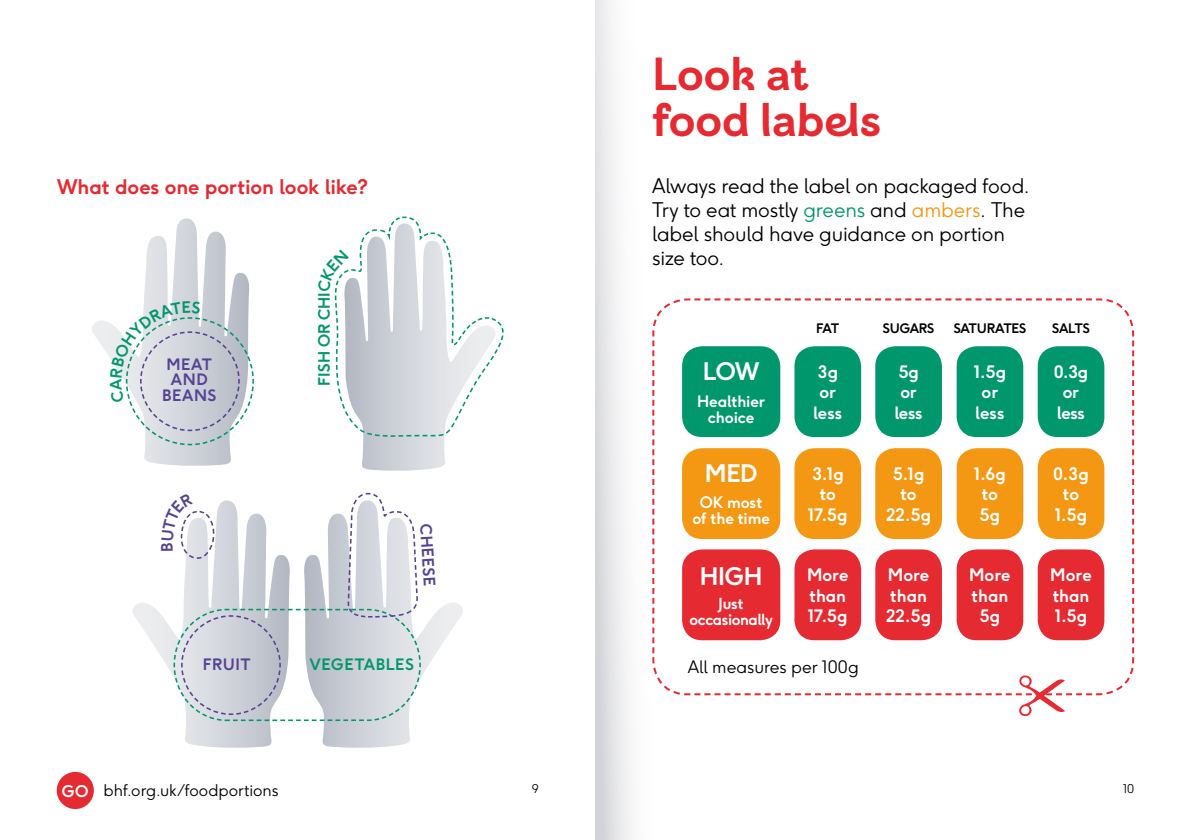
<style>
.page{position:relative;width:1191px;height:840px;background:#fff}
.page>*{position:absolute;margin:0;border:0;box-sizing:border-box;transform-origin:0 0}
.t1{font:700 46px/46px "BHF";color:#e62a32}
.t2{font:700 24px "F37 Ginger";letter-spacing:-.02em;color:#fff}
.t3{font:300 20px/24px "F37 Ginger";letter-spacing:-.005em;color:#000}
.t4{font:700 20px "F37 Ginger";letter-spacing:-.005em;color:#e62a32}
.t5{font:700 17px/20.4px "F37 Ginger";letter-spacing:-.005em;color:#fff;text-align:center}
.t6{font:300 17px "F37 Ginger";color:#000}
.t7{font:300 16px "F37 Ginger";color:#000}
.t8{font:700 15.6px/16px "F37 Ginger";letter-spacing:-.01em;color:#fff;text-align:center}
.t9{font:700 15.6px/15.6px "F37 Ginger";letter-spacing:.035em;color:#564294;text-align:center}
.t10{font:700 15.6px "F37 Ginger";letter-spacing:.025em;color:#00976d}
.t11{font:700 15.2px/16px "F37 Ginger";letter-spacing:-.03em;color:#fff;text-align:center}
.t12{font:700 13px "F37 Ginger";letter-spacing:-.025em;color:#000}
.t13{font:300 12px "F37 Ginger";color:#000}
.s1{font-weight:700;color:#fff}
.s2{color:#00976d}
.s3{color:#f49712}
</style>
<div class="page">
<svg style="left:595px;top:0;width:36px;height:839px"></svg>
<div style="left:57px;top:771px;width:37px;height:37px;background:#e62a32;border-radius:50%"></div>
<svg style="left:652px;top:298px;width:483px;height:398px"></svg>
<svg style="left:694px;top:674px;width:400px;height:42px"></svg>
<div style="left:794px;top:346px;width:67px;height:91px;background:#00976d;border-radius:20px"></div>
<div style="left:794px;top:448px;width:67px;height:90px;background:#f49712;border-radius:20px"></div>
<div style="left:794px;top:549px;width:67px;height:91px;background:#e62a32;border-radius:20px"></div>
<div style="left:956px;top:346px;width:67px;height:91px;background:#00976d;border-radius:20px"></div>
<div style="left:956px;top:448px;width:67px;height:90px;background:#f49712;border-radius:20px"></div>
<div style="left:956px;top:549px;width:67px;height:91px;background:#e62a32;border-radius:20px"></div>
<div style="left:875px;top:346px;width:67px;height:91px;background:#00976d;border-radius:20px"></div>
<div style="left:875px;top:448px;width:67px;height:90px;background:#f49712;border-radius:20px"></div>
<div style="left:875px;top:549px;width:67px;height:91px;background:#e62a32;border-radius:20px"></div>
<div style="left:1037px;top:346px;width:67px;height:91px;background:#00976d;border-radius:20px"></div>
<div style="left:1037px;top:448px;width:67px;height:90px;background:#f49712;border-radius:20px"></div>
<div style="left:1037px;top:549px;width:67px;height:91px;background:#e62a32;border-radius:20px"></div>
<div style="left:682px;top:346px;width:98px;height:91px;background:#00976d;border-radius:20px"></div>
<div style="left:682px;top:448px;width:98px;height:90px;background:#f49712;border-radius:20px"></div>
<div style="left:682px;top:549px;width:98px;height:91px;background:#e62a32;border-radius:20px"></div>
<svg style="left:132px;top:492px;width:331px;height:256px"></svg>
<svg style="left:92px;top:218px;width:162px;height:248px"></svg>
<svg style="left:334px;top:216px;width:170px;height:255px"></svg>
<p class="t4" style="left:57px;top:173px;width:313px">What does one portion look like?</p>
<p class="t9" style="left:162px;top:355px;width:56px">MEAT<br>AND<br>BEANS</p>
<p class="t10" style="left:314px;top:385px;width:95px;rotate:-90deg">FISH OR CHI</p>
<p class="t9" style="left:433px;top:522px;width:64px;rotate:86deg">CHEESE</p>
<p class="t9" style="left:203px;top:656px;width:49px">FRUIT</p>
<p class="t10" style="left:309px;top:653px;width:106px">VEGETABLES</p>
<p class="t7" style="left:62px;top:779px;width:218px"><span class="s1">GO</span> bhf.org.uk/foodportions</p>
<h1 class="t1" style="left:652px;top:51px;width:231px">Look at food labels</h1>
<p class="t3" style="left:652px;top:174px;width:379px">Always read the label on packaged food.<br>Try to eat mostly <span class="s2">greens</span> and <span class="s3">ambers</span>. The label should have guidance on portion size too.</p>
<h2 class="t2" style="left:703px;top:356px;width:58px">LOW</h2>
<p class="t8" style="left:697px;top:392px;width:70px">Healthier choice</p>
<h2 class="t2" style="left:705px;top:457px;width:54px">MED</h2>
<p class="t8" style="left:692px;top:494px;width:79px">OK most of the time</p>
<h2 class="t2" style="left:700px;top:560px;width:64px">HIGH</h2>
<p class="t11" style="left:689px;top:595px;width:85px">Just occasionally</p>
<p class="t12" style="left:816px;top:319px;width:24px">FAT</p>
<p class="t5" style="left:813px;top:361px;width:31px">3g or less</p>
<p class="t5" style="left:808px;top:463px;width:41px">3.1g to<br>17.5g</p>
<p class="t5" style="left:807px;top:564px;width:43px;text-align:left">More than<br>17.5g</p>
<p class="t6" style="left:688px;top:656px;width:172px">All measures per 100g</p>
<p class="t12" style="left:883px;top:319px;width:53px">SUGARS</p>
<p class="t5" style="left:894px;top:361px;width:30px">5g or less</p>
<p class="t5" style="left:886px;top:463px;width:47px">5.1g to<br>22.5g</p>
<p class="t5" style="left:886px;top:564px;width:47px;text-align:left">More than<br>22.5g</p>
<p class="t12" style="left:953px;top:319px;width:74px">SATURATES</p>
<p class="t5" style="left:973px;top:361px;width:34px">1.5g or less</p>
<p class="t5" style="left:974px;top:463px;width:34px">1.6g to<br>5g</p>
<p class="t5" style="left:969px;top:564px;width:43px">More than<br>5g</p>
<p class="t12" style="left:1052px;top:319px;width:39px">SALTS</p>
<p class="t5" style="left:1053px;top:361px;width:36px">0.3g or less</p>
<p class="t5" style="left:1053px;top:463px;width:37px">0.3g to<br>1.5g</p>
<p class="t5" style="left:1050px;top:564px;width:43px;text-align:left">More than<br>1.5g</p>
<p class="t13" style="left:532px;top:780px;width:9px">9</p>
<p class="t13" style="left:1123px;top:780px;width:13px">10</p>
</div>
